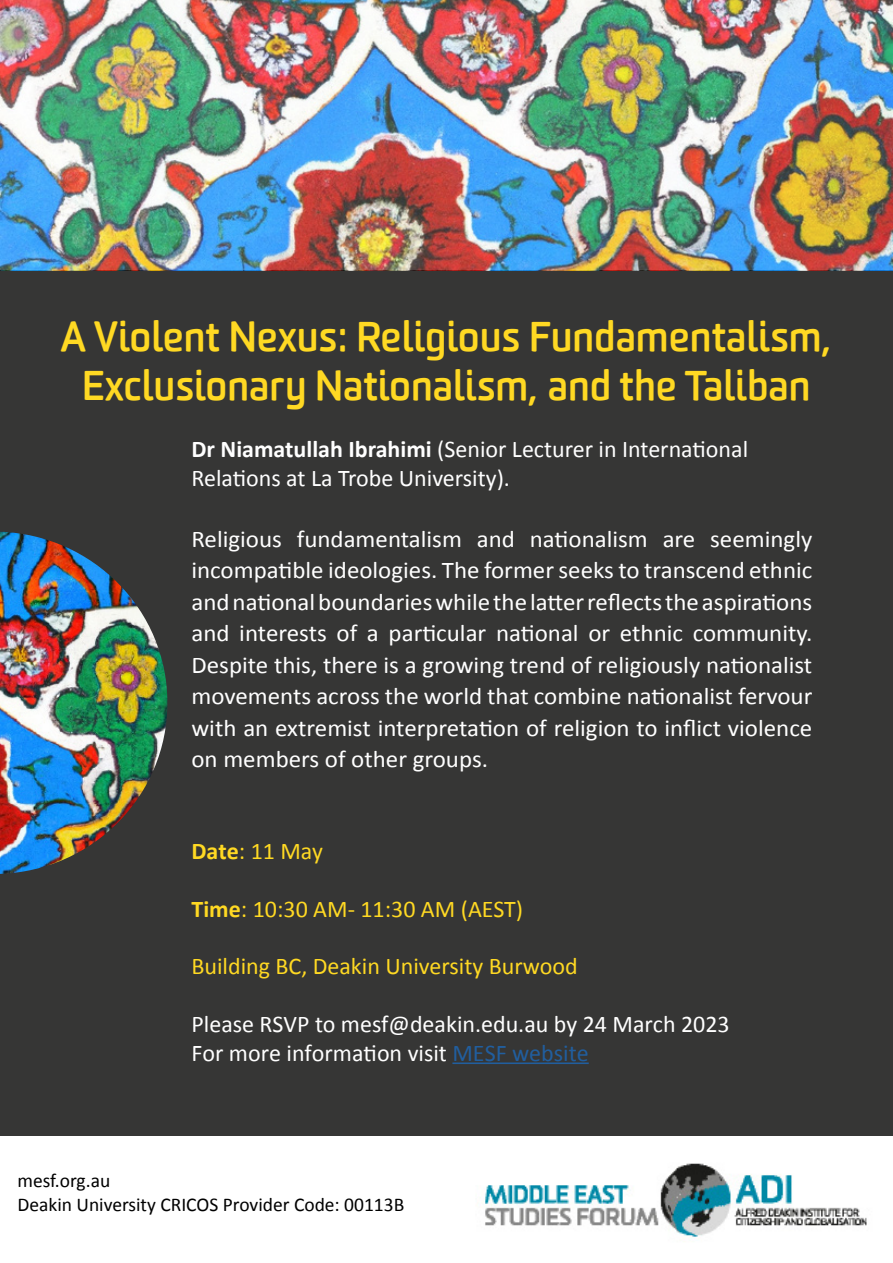
<style>
.page{position:relative;width:893px;height:1263px;background:#fff}
.page>*{position:absolute;margin:0;border:0;box-sizing:border-box;transform-origin:0 0}
.t1{font:700 40.5px/48.6px "Worldly";color:#ffd923;text-align:center}
.t2{font:24px/31.5px "Calibri";color:#fff;text-align:justify;scale:1.04 1}
.t3{font:24px/28.8px "Calibri";color:#fff}
.t4{font:24px "Calibri";color:#ffd923}
.t5{font:19.5px/23.4px "Calibri";color:#000}
.s1{font-weight:700}
.s2{color:#215e9e}
</style>
<div class="page">
<div style="left:0;top:270px;width:893px;height:865px;background:#363635"></div>
<img style="left:0;top:532px;width:167px;height:342px">
<img style="left:485px;top:1163px;width:382px;height:76px">
<hr style="left:452px;top:1062px;width:137px;height:2px;background:#215e9e">
<img style="left:0;top:0;width:893px;height:270px">
<h1 class="t1" style="left:60px;top:313px;width:774px">A Violent Nexus: Religious Fundamentalism,<br>Exclusionary Nationalism, and the Taliban</h1>
<p class="t3" style="left:191px;top:434px;width:558px"><span class="s1">Dr Niamatullah Ibrahimi</span> (Senior Lecturer in International<br>Relations at La Trobe University).</p>
<p class="t2" style="left:191px;top:522px;width:599px">Religious fundamentalism and nationalism are seemingly incompatible ideologies. The former seeks to transcend ethnic and national boundaries while the latter reflects the aspirations and interests of a particular national or ethnic community.<br>Despite this, there is a growing trend of religiously nationalist movements across the world that combine nationalist fervour with an extremist interpretation of religion to inflict violence on members of other groups.</p>
<p class="t4" style="left:191px;top:834px;width:133px"><span class="s1">Date</span>: 11 May</p>
<p class="t4" style="left:191px;top:892px;width:333px"><span class="s1">Time</span>: 10:30 AM- 11:30 AM (AEST)</p>
<p class="t4" style="left:191px;top:949px;width:388px">Building BC, Deakin University Burwood</p>
<p class="t3" style="left:191px;top:1009px;width:540px">Please RSVP to mesf@deakin.edu.au by 24 March 2023<br>For more information visit <span class="s2">MESF website</span></p>
<p class="t5" style="left:17px;top:1168px;width:388px">mesf.org.au<br>Deakin University CRICOS Provider Code: 00113B</p>
</div>
